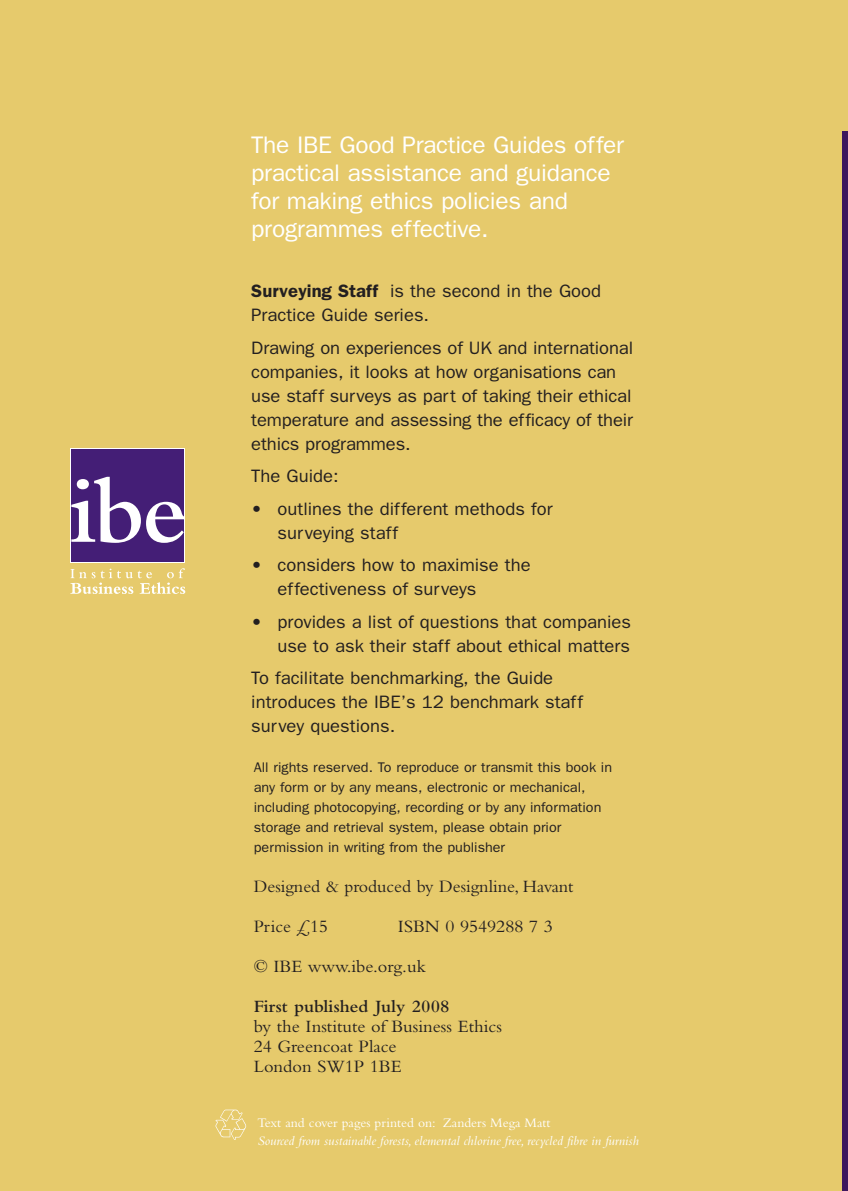
<style>
.page{position:relative;width:848px;height:1191px;background:#e6ca6c}
.page>*{position:absolute;margin:0;border:0;box-sizing:border-box;transform-origin:0 0}
.t1{font:24px/28px "Franklin Gothic";letter-spacing:-.01em;color:#fff}
.t2{font:18px/24px "Franklin Gothic";color:#231f20}
.t3{font:18px/20px "Bembo";color:#231f20}
.t4{font:14px/20px "Franklin Gothic";color:#231f20}
.t5{font:italic 13.6px/18px "Bembo";color:#fff}
.s1{font-weight:600}
.s2{font-style:normal}
</style>
<div class="page">
<div style="left:841px;top:132px;width:7px;height:1059px;background:#3d175d"></div>
<div style="left:70px;top:448px;width:115px;height:115px;background:#441e76"></div>
<svg style="left:70px;top:568px;width:115px;height:26px"></svg>
<svg style="left:71px;top:477px;width:113px;height:66px"></svg>
<img style="left:215px;top:1110px;width:32px;height:29px">
<p class="t1" style="left:251px;top:130px;width:374px">The IBE Good Practice Guides offer practical assistance and guidance for making ethics policies and programmes effective.</p>
<p class="t2" style="left:251px;top:279px;width:351px"><span class="s1">Surveying Staff</span> is the second in the Good<br>Practice Guide series.</p>
<p class="t2" style="left:251px;top:335px;width:383px">Drawing on experiences of UK and international companies, it looks at how organisations can use staff surveys as part of taking their ethical temperature and assessing the efficacy of their ethics programmes.</p>
<p class="t2" style="left:251px;top:464px;width:89px">The Guide:</p>
<p class="t2" style="left:277px;top:496px;width:276px;text-indent:-26px">• outlines the different methods for surveying staff</p>
<p class="t2" style="left:277px;top:553px;width:255px;text-indent:-26px">• considers how to maximise the effectiveness of surveys</p>
<p class="t2" style="left:251px;top:609px;width:381px;text-align:right">• provides a list of questions that companies use to ask their staff about ethical matters</p>
<p class="t2" style="left:251px;top:666px;width:333px">To facilitate benchmarking, the Guide introduces the IBE’s 12 benchmark staff survey questions.</p>
<p class="t4" style="left:254px;top:756px;width:360px">All rights reserved. To reproduce or transmit this book in any form or by any means, electronic or mechanical, including photocopying, recording or by any information storage and retrieval system, please obtain prior permission in writing from the publisher</p>
<p class="t3" style="left:254px;top:877px;width:321px">Designed &amp; produced by Designline, Havant</p>
<p class="t3" style="left:254px;top:917px;width:75px">Price £15</p>
<p class="t3" style="left:398px;top:917px;width:156px">ISBN 0 9549288 7 3</p>
<p class="t3" style="left:254px;top:957px;width:174px">© IBE www.ibe.org.uk</p>
<p class="t3" style="left:254px;top:997px;width:249px"><span class="s1">First published July 2008<br></span>by the Institute of Business Ethics<br>24 Greencoat Place<br>London SW1P 1BE</p>
<p class="t5" style="left:257px;top:1115px;width:383px"><span class="s2">Text and cover pages printed on: Zanders Mega Matt<br></span>Sourced from sustainable forests, elemental chlorine free, recycled fibre in furnish</p>
</div>
